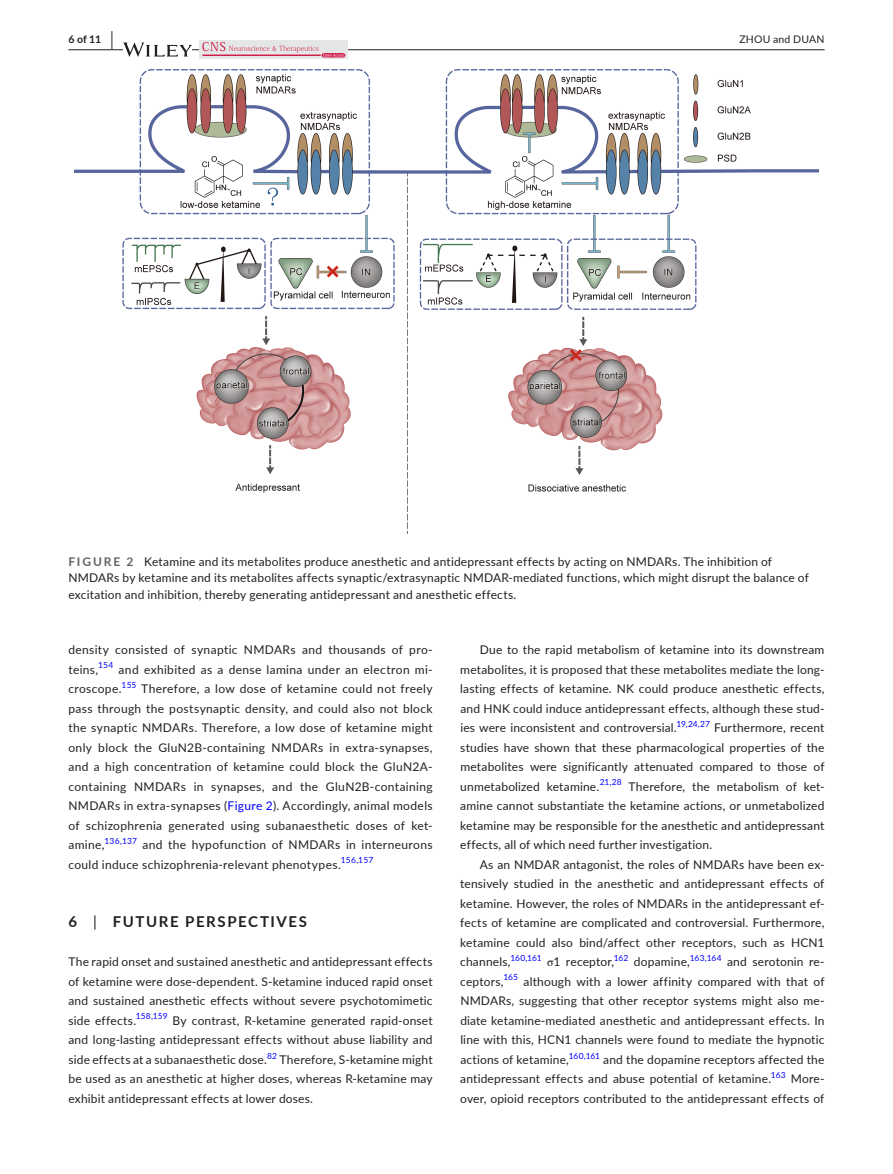
<style>
.page{position:relative;width:893px;height:1174px;background:#fff}
.page>*{position:absolute;margin:0;border:0;box-sizing:border-box;transform-origin:0 0}
.t1{font:700 15px "Lato";letter-spacing:.105em;color:#231f20}
.t2{font:12px/19.5px "Lato";letter-spacing:.015em;color:#231f20;text-align:justify}
.t3{font:10.5px "Lato";letter-spacing:.02em;color:#231f20}
.t4{font:700 10.5px "Lato";color:#231f20}
.t5{font:8.4px "Lato";letter-spacing:.015em;color:#00f}
.s1{font-size:19.5px}
.s2{font-weight:700;color:#636366}
.s3{color:#00f}
.s4{font-size:12px;color:#231f20}
.s5{font-weight:400}
.s6{font-family:"STIX"}
</style>
<div class="page">
<hr style="left:68px;top:49px;width:756px;height:1px;background:#231f20">
<svg style="left:123px;top:42px;width:69px;height:15px"></svg>
<div style="left:200px;top:40px;width:148px;height:19px;background:#e5e6e6"></div>
<hr style="left:322px;top:53px;width:23px;height:4px;background:#d42d58;border-radius:2px">
<svg style="left:202px;top:42px;width:142px;height:15px"></svg>
<img style="left:74px;top:69px;width:745px;height:464px">
<p class="t4" style="left:68px;top:31px;width:46px">6 of 11 <span class="s1">|</span></p>
<p class="t3" style="left:739px;top:31px;width:87px">ZHOU and DUAN</p>
<p class="t2" style="left:68px;top:552px;width:742px;line-height:16.5px;text-align:left"><span class="s2">FIGURE 2</span> Ketamine and its metabolites produce anesthetic and antidepressant effects by acting on NMDARs. The inhibition of<br>NMDARs by ketamine and its metabolites affects synaptic/extrasynaptic NMDAR-mediated functions, which might disrupt the balance of excitation and inhibition, thereby generating antidepressant and anesthetic effects.</p>
<p class="t2" style="left:68px;top:639px;width:366px">density consisted of synaptic NMDARs and thousands of pro&shy;teins,</p>
<p class="t5" style="left:98px;top:659px;width:17px">154</p>
<p class="t2" style="left:68px;top:659px;width:366px;text-indent:50px">and exhibited as a dense lamina under an electron mi&shy;croscope.</p>
<p class="t5" style="left:122px;top:679px;width:16px">155</p>
<p class="t2" style="left:68px;top:678px;width:366px;text-indent:73px">Therefore, a low dose of ketamine could not freely pass through the postsynaptic density, and could also not block the synaptic NMDARs. Therefore, a low dose of ketamine might only block the GluN2B-containing NMDARs in extra-synapses, and a high concentration of ketamine could block the GluN2A&shy;containing NMDARs in synapses, and the GluN2B-containing NMDARs in extra-synapses (<span class="s3">Figure 2</span>). Accordingly, animal models of schizophrenia generated using subanaesthetic doses of ket-</p>
<p class="t5" style="left:68px;top:835px;width:70px"><span class="s4">amine,</span>136,137</p>
<p class="t2" style="left:68px;top:834px;width:366px;text-indent:74px">and the hypofunction of NMDARs in interneurons could induce schizophrenia-relevant phenotypes.</p>
<p class="t5" style="left:341px;top:854px;width:34px">156,157</p>
<p class="t1" style="left:68px;top:911px;width:240px">6 <span class="s5">|</span> FUTURE PERSPECTIVES</p>
<p class="t2" style="left:68px;top:951px;width:366px">The rapid onset and sustained anesthetic and antidepressant effects of ketamine were dose-dependent. S-ketamine induced rapid onset and sustained anesthetic effects without severe psychotomimetic side effects.<sup>158,159</sup> By contrast, R-ketamine generated rapid-onset and long-lasting antidepressant effects without abuse liability and side effects at a subanaesthetic dose.<sup>82</sup> Therefore, S-ketamine might be used as an anesthetic at higher doses, whereas R-ketamine may exhibit antidepressant effects at lower doses.</p>
<p class="t2" style="left:460px;top:639px;width:366px;text-indent:19px">Due to the rapid metabolism of ketamine into its downstream metabolites, it is proposed that these metabolites mediate the long&shy;lasting effects of ketamine. NK could produce anesthetic effects, and HNK could induce antidepressant effects, although these stud&shy;ies were inconsistent and controversial.</p>
<p class="t5" style="left:676px;top:718px;width:35px">19,24,27</p>
<p class="t2" style="left:460px;top:717px;width:366px;text-indent:254px">Furthermore, recent studies have shown that these pharmacological properties of the metabolites were significantly attenuated compared to those of unmetabolized ketamine.</p>
<p class="t5" style="left:600px;top:776px;width:24px">21,28</p>
<p class="t2" style="left:460px;top:776px;width:366px;text-indent:168px">Therefore, the metabolism of ket&shy;amine cannot substantiate the ketamine actions, or unmetabolized ketamine may be responsible for the anesthetic and antidepressant effects, all of which need further investigation.</p>
<p class="t2" style="left:460px;top:854px;width:366px;text-indent:20px">As an NMDAR antagonist, the roles of NMDARs have been ex&shy;tensively studied in the anesthetic and antidepressant effects of ketamine. However, the roles of NMDARs in the antidepressant ef&shy;fects of ketamine are complicated and controversial. Furthermore, ketamine could also bind/affect other receptors, such as HCN1 channels,</p>
<p class="t5" style="left:510px;top:952px;width:33px">160,161</p>
<p class="t2" style="left:547px;top:951px;width:68px"><span class="s6">σ</span>1 receptor,</p>
<p class="t5" style="left:614px;top:952px;width:16px">162</p>
<p class="t2" style="left:634px;top:951px;width:58px">dopamine,</p>
<p class="t5" style="left:690px;top:952px;width:33px">163,164</p>
<p class="t2" style="left:460px;top:951px;width:366px;text-indent:267px">and serotonin re&shy;ceptors,<sup>165</sup> although with a lower affinity compared with that of NMDARs, suggesting that other receptor systems might also me&shy;diate ketamine-mediated anesthetic and antidepressant effects. In line with this, HCN1 channels were found to mediate the hypnotic actions of ketamine,<sup>160,161</sup> and the dopamine receptors affected the antidepressant effects and abuse potential of ketamine.<sup>163</sup> More&shy;over, opioid receptors contributed to the antidepressant effects of</p>
</div>
